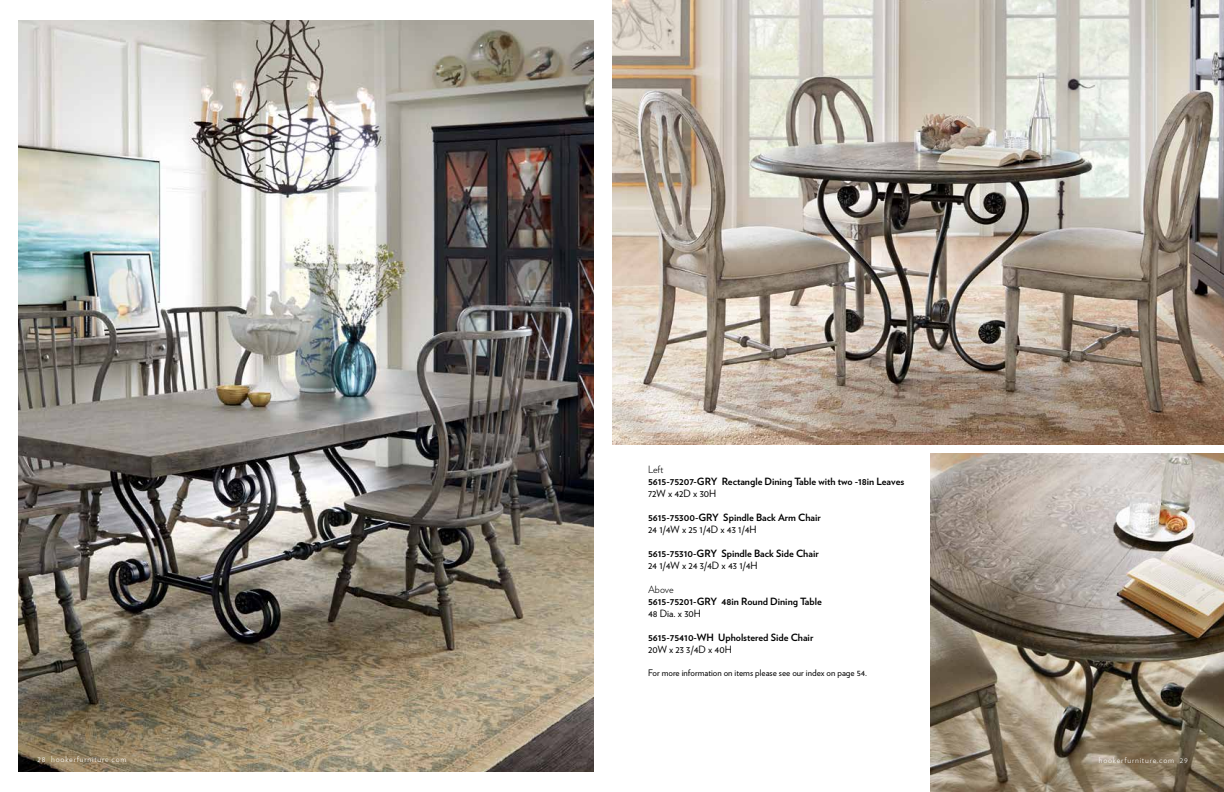
<style>
.page{position:relative;width:1224px;height:792px;background:#fff}
.page>*{position:absolute;margin:0;border:0;box-sizing:border-box;transform-origin:0 0}
.t1{font:700 10px "Verlag";color:#000}
.t2{font:10px "Verlag";color:#000}
.t3{font:300 10px "Verlag";color:#000}
.t4{font:9px "Verlag";color:#000}
.t5{font:300 8px "Verlag";letter-spacing:.1em;color:#fff}
</style>
<div class="page">
<img style="left:18px;top:20px;width:576px;height:752px">
<img style="left:930px;top:454px;width:294px;height:338px">
<img style="left:612px;top:0;width:612px;height:445px">
<p class="t3" style="left:648px;top:462px;width:17px">Left</p>
<p class="t1" style="left:648px;top:474px;width:258px">5615-75207-GRY Rectangle Dining Table with two -18in Leaves</p>
<p class="t2" style="left:648px;top:486px;width:70px">72W x 42D x 30H</p>
<p class="t1" style="left:648px;top:510px;width:174px">5615-75300-GRY Spindle Back Arm Chair</p>
<p class="t2" style="left:648px;top:522px;width:110px">24 1/4W x 25 1/4D x 43 1/4H</p>
<p class="t1" style="left:648px;top:546px;width:172px">5615-75310-GRY Spindle Back Side Chair</p>
<p class="t2" style="left:648px;top:558px;width:111px">24 1/4W x 24 3/4D x 43 1/4H</p>
<p class="t3" style="left:648px;top:582px;width:27px">Above</p>
<p class="t1" style="left:648px;top:594px;width:175px">5615-75201-GRY 48in Round Dining Table</p>
<p class="t2" style="left:648px;top:606px;width:55px">48 Dia. x 30H</p>
<p class="t1" style="left:648px;top:630px;width:167px">5615-75410-WH Upholstered Side Chair</p>
<p class="t2" style="left:648px;top:642px;width:85px">20W x 23 3/4D x 40H</p>
<p class="t4" style="left:648px;top:666px;width:221px">For more information on items please see our index on page 54.</p>
<p class="t5" style="left:37px;top:754px;width:91px">28 hookerfurniture.com</p>
<p class="t5" style="left:1099px;top:754px;width:91px">hookerfurniture.com 29</p>
</div>
